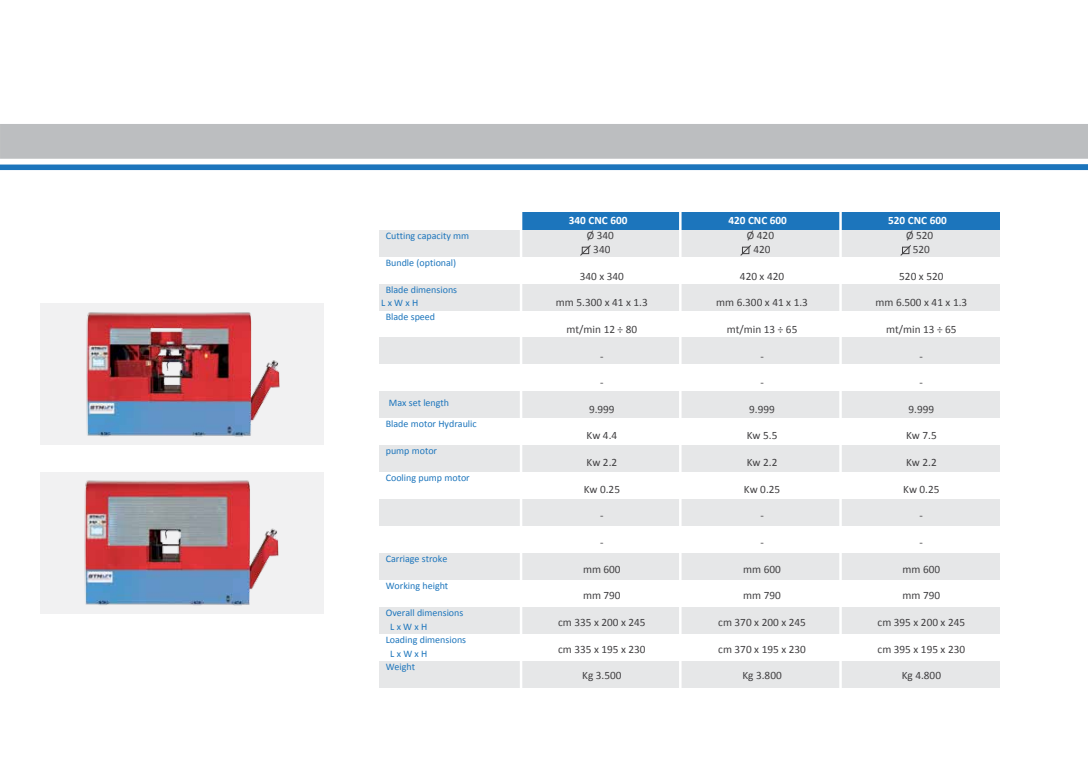
<style>
.page{position:relative;width:1088px;height:780px;background:#fff}
.page>*{position:absolute;margin:0;border:0;box-sizing:border-box;transform-origin:0 0}
.t1{font:11.25px/13.5px "Calibri";color:#414042;text-align:center}
.t2{font:700 11.25px "Calibri";color:#fff}
.t3{font:10px/21.2px "Calibri";color:#1c75bc}
</style>
<div class="page">
<div style="left:0;top:124px;width:1088px;height:35px;background:#bcbec0"></div>
<div style="left:0;top:164px;width:1088px;height:6px;background:#1c75bc"></div>
<div style="left:380px;top:661px;width:620px;height:26px;background:#e6e7e8"></div>
<div style="left:380px;top:607px;width:620px;height:26px;background:#e6e7e8"></div>
<div style="left:380px;top:230px;width:620px;height:26px;background:#e6e7e8"></div>
<div style="left:380px;top:499px;width:620px;height:27px;background:#e6e7e8"></div>
<div style="left:380px;top:553px;width:620px;height:27px;background:#e6e7e8"></div>
<div style="left:380px;top:284px;width:620px;height:26px;background:#e6e7e8"></div>
<div style="left:380px;top:337px;width:620px;height:27px;background:#e6e7e8"></div>
<div style="left:380px;top:391px;width:620px;height:27px;background:#e6e7e8"></div>
<div style="left:380px;top:445px;width:620px;height:27px;background:#e6e7e8"></div>
<svg style="left:580px;top:245px;width:11px;height:11px"></svg>
<svg style="left:740px;top:245px;width:11px;height:11px"></svg>
<div style="left:521px;top:212px;width:479px;height:18px;background:#1c75bc"></div>
<hr style="left:520px;top:212px;width:2px;height:478px;background:#fff">
<hr style="left:679px;top:212px;width:2px;height:478px;background:#fff">
<hr style="left:839px;top:212px;width:3px;height:478px;background:#fff">
<svg style="left:900px;top:245px;width:11px;height:11px"></svg>
<div style="left:41px;top:303px;width:283px;height:142px;background:#f1f1f2"></div>
<div style="left:41px;top:471px;width:283px;height:142px;background:#f1f1f2"></div>
<img style="left:86px;top:312px;width:194px;height:125px">
<img style="left:46px;top:471px;width:260px;height:143px">
<p class="t3" style="left:386px;top:225px;width:85px">Cutting capacity mm</p>
<p class="t3" style="left:386px;top:252px;width:72px">Bundle (optional)</p>
<p class="t3" style="left:386px;top:278px;width:73px">Blade dimensions</p>
<p class="t3" style="left:381px;top:292px;width:39px">L x W x H</p>
<p class="t3" style="left:386px;top:305px;width:51px">Blade speed</p>
<p class="t3" style="left:386px;top:392px;width:92px;text-indent:3px">Max set length<br>Blade motor Hydraulic</p>
<p class="t3" style="left:386px;top:440px;width:53px">pump motor</p>
<p class="t3" style="left:386px;top:467px;width:86px">Cooling pump motor</p>
<p class="t3" style="left:386px;top:548px;width:63px">Carriage stroke</p>
<p class="t3" style="left:386px;top:575px;width:64px">Working height</p>
<p class="t3" style="left:386px;top:602px;width:79px">Overall dimensions</p>
<p class="t3" style="left:390px;top:615px;width:39px">L x W x H</p>
<p class="t3" style="left:386px;top:629px;width:82px">Loading dimensions</p>
<p class="t3" style="left:390px;top:642px;width:39px">L x W x H</p>
<p class="t3" style="left:386px;top:656px;width:31px">Weight</p>
<p class="t2" style="left:569px;top:213px;width:60px">340 CNC 600</p>
<p class="t2" style="left:728px;top:213px;width:60px">420 CNC 600</p>
<p class="t2" style="left:888px;top:213px;width:60px">520 CNC 600</p>
<p class="t1" style="left:587px;top:229px;width:29px">Ø 340<br>340</p>
<p class="t1" style="left:580px;top:269px;width:46px">340 x 340</p>
<p class="t1" style="left:556px;top:296px;width:93px">mm 5.300 x 41 x 1.3</p>
<p class="t1" style="left:566px;top:322px;width:72px">mt/min 12 ÷ 80</p>
<p class="t1" style="left:600px;top:349px;width:5px">-</p>
<p class="t1" style="left:600px;top:375px;width:5px">-</p>
<p class="t1" style="left:589px;top:402px;width:27px">9.999</p>
<p class="t1" style="left:586px;top:429px;width:32px">Kw 4.4</p>
<p class="t1" style="left:586px;top:455px;width:32px">Kw 2.2</p>
<p class="t1" style="left:584px;top:482px;width:38px">Kw 0.25</p>
<p class="t1" style="left:600px;top:509px;width:5px">-</p>
<p class="t1" style="left:600px;top:535px;width:5px">-</p>
<p class="t1" style="left:583px;top:562px;width:39px">mm 600</p>
<p class="t1" style="left:583px;top:589px;width:39px">mm 790</p>
<p class="t1" style="left:558px;top:615px;width:89px">cm 335 x 200 x 245</p>
<p class="t1" style="left:558px;top:642px;width:89px">cm 335 x 195 x 230</p>
<p class="t1" style="left:582px;top:668px;width:41px">Kg 3.500</p>
<p class="t1" style="left:747px;top:229px;width:29px">Ø 420<br>420</p>
<p class="t1" style="left:740px;top:269px;width:46px">420 x 420</p>
<p class="t1" style="left:716px;top:296px;width:93px">mm 6.300 x 41 x 1.3</p>
<p class="t1" style="left:727px;top:322px;width:72px">mt/min 13 ÷ 65</p>
<p class="t1" style="left:760px;top:349px;width:5px">-</p>
<p class="t1" style="left:760px;top:375px;width:5px">-</p>
<p class="t1" style="left:749px;top:402px;width:27px">9.999</p>
<p class="t1" style="left:747px;top:429px;width:32px">Kw 5.5</p>
<p class="t1" style="left:747px;top:455px;width:32px">Kw 2.2</p>
<p class="t1" style="left:744px;top:482px;width:38px">Kw 0.25</p>
<p class="t1" style="left:760px;top:509px;width:5px">-</p>
<p class="t1" style="left:760px;top:535px;width:5px">-</p>
<p class="t1" style="left:743px;top:562px;width:39px">mm 600</p>
<p class="t1" style="left:743px;top:589px;width:39px">mm 790</p>
<p class="t1" style="left:718px;top:615px;width:89px">cm 370 x 200 x 245</p>
<p class="t1" style="left:718px;top:642px;width:89px">cm 370 x 195 x 230</p>
<p class="t1" style="left:742px;top:668px;width:41px">Kg 3.800</p>
<p class="t1" style="left:906px;top:229px;width:29px">Ø 520<br>520</p>
<p class="t1" style="left:899px;top:269px;width:46px">520 x 520</p>
<p class="t1" style="left:875px;top:296px;width:93px">mm 6.500 x 41 x 1.3</p>
<p class="t1" style="left:886px;top:322px;width:72px">mt/min 13 ÷ 65</p>
<p class="t1" style="left:919px;top:349px;width:5px">-</p>
<p class="t1" style="left:919px;top:375px;width:5px">-</p>
<p class="t1" style="left:908px;top:402px;width:27px">9.999</p>
<p class="t1" style="left:906px;top:429px;width:32px">Kw 7.5</p>
<p class="t1" style="left:906px;top:455px;width:32px">Kw 2.2</p>
<p class="t1" style="left:903px;top:482px;width:38px">Kw 0.25</p>
<p class="t1" style="left:919px;top:509px;width:5px">-</p>
<p class="t1" style="left:919px;top:535px;width:5px">-</p>
<p class="t1" style="left:902px;top:562px;width:39px">mm 600</p>
<p class="t1" style="left:902px;top:589px;width:39px">mm 790</p>
<p class="t1" style="left:877px;top:615px;width:89px">cm 395 x 200 x 245</p>
<p class="t1" style="left:877px;top:642px;width:89px">cm 395 x 195 x 230</p>
<p class="t1" style="left:902px;top:668px;width:41px">Kg 4.800</p>
</div>
